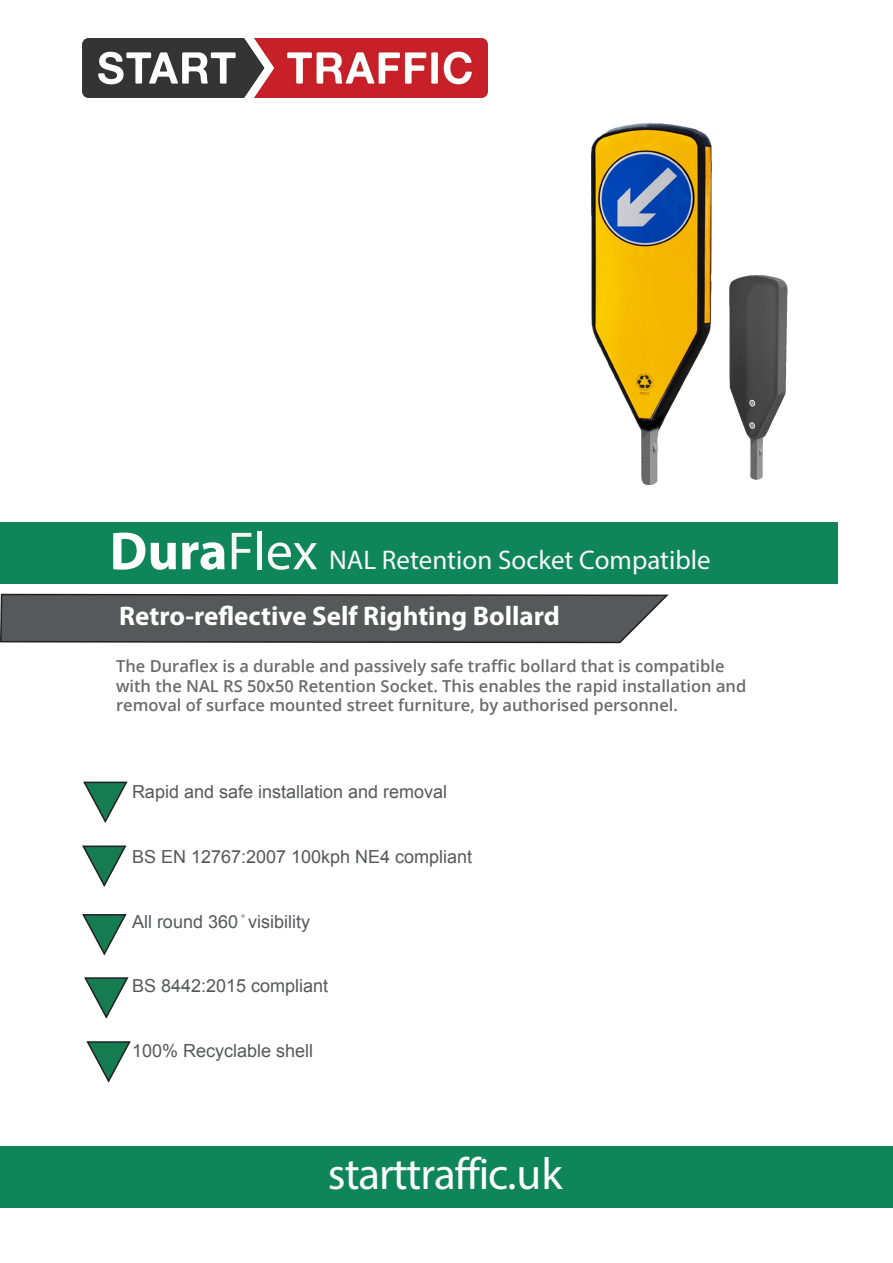
<style>
.page{position:relative;width:893px;height:1263px;background:#fff}
.page>*{position:absolute;margin:0;border:0;box-sizing:border-box;transform-origin:0 0}
.t1{font:700 54px "Myriad Pro";color:#fff}
.t2{font:45px "Myriad Pro";letter-spacing:-.025em;color:#fcfcfc}
.t3{font:700 27px "Myriad Pro";color:#fff}
.t4{font:27px "Myriad Pro";color:#f7f7f8}
.t5{font:18px "Arial";color:#57585a}
.t6{font:600 16.5px/19.8px "Open Sans";color:#6b6b6e}
.s1{font-size:54px}
</style>
<div class="page">
<div style="left:0;top:522px;width:837px;height:62px;background:#0e865a"></div>
<svg style="left:0;top:593px;width:669px;height:51px;background:#616163"></svg>
<div style="left:0;top:1146px;width:893px;height:61px;background:#0e865a"></div>
<svg style="left:84px;top:977px;width:45px;height:42px"></svg>
<svg style="left:82px;top:914px;width:45px;height:42px"></svg>
<svg style="left:83px;top:781px;width:45px;height:42px"></svg>
<svg style="left:82px;top:845px;width:45px;height:42px"></svg>
<svg style="left:86px;top:1041px;width:45px;height:42px"></svg>
<img style="left:730px;top:276px;width:58px;height:203px">
<img style="left:591px;top:122px;width:120px;height:363px">
<img style="left:82px;top:39px;width:405px;height:58px">
<p class="t1" style="left:110px;top:516px;width:119px">Dura</p>
<p class="t4" style="left:228px;top:543px;width:485px"><span class="s1">Flex</span> NAL Retention Socket Compatible</p>
<p class="t3" style="left:119px;top:598px;width:442px">Retro-reflective Self Righting Bollard</p>
<p class="t6" style="left:116px;top:655px;width:632px">The Duraflex is a durable and passively safe traffic bollard that is compatible with the NAL RS 50x50 Retention Socket. This enables the rapid installation and removal of surface mounted street furniture, by authorised personnel.</p>
<p class="t5" style="left:132px;top:780px;width:317px">Rapid and safe installation and removal</p>
<p class="t5" style="left:132px;top:844px;width:342px">BS EN 12767:2007 100kph NE4 compliant</p>
<p class="t5" style="left:132px;top:909px;width:180px">All round 360 ̊ visibility</p>
<p class="t5" style="left:132px;top:974px;width:198px">BS 8442:2015 compliant</p>
<p class="t5" style="left:132px;top:1039px;width:183px">100% Recyclable shell</p>
<p class="t2" style="left:328px;top:1146px;width:236px">starttraffic.uk</p>
</div>
